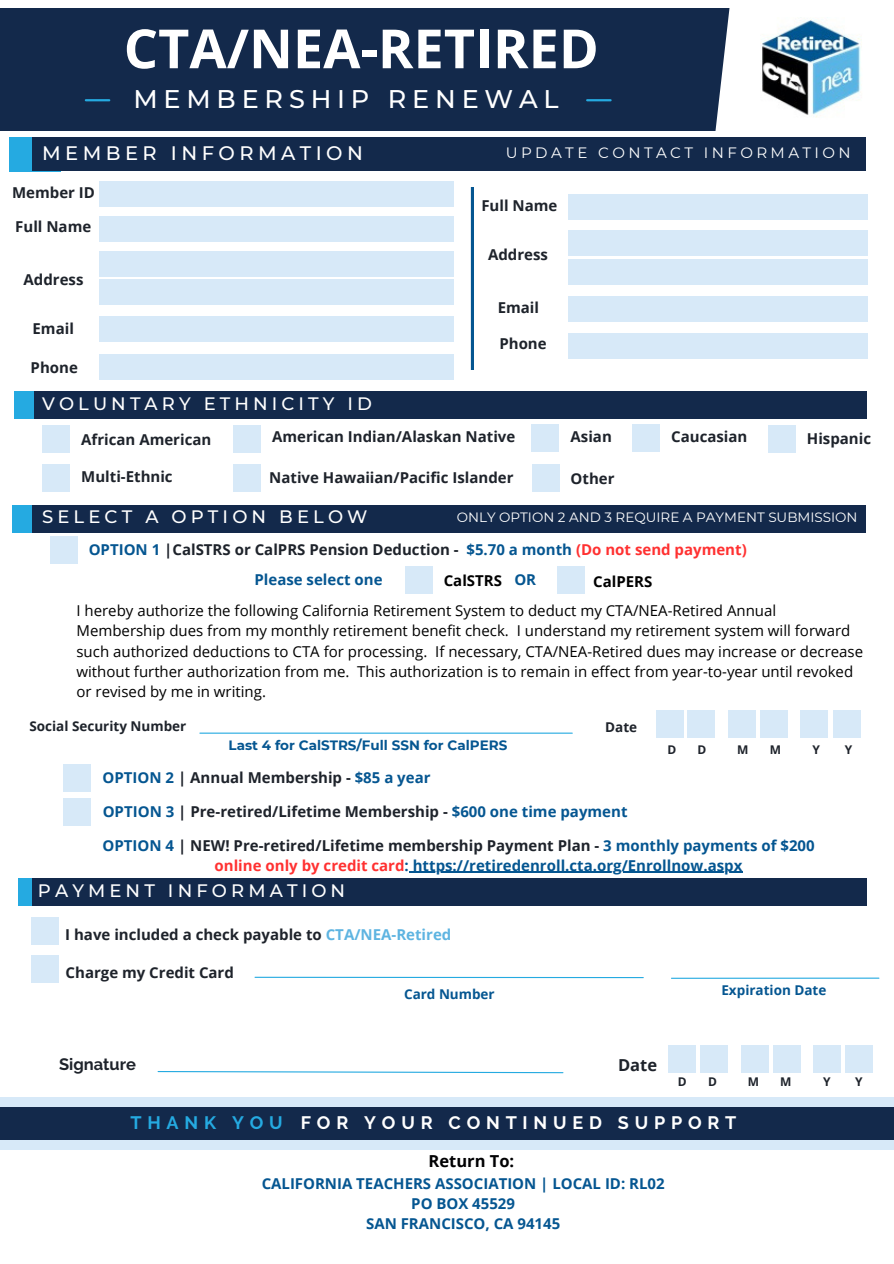
<style>
.page{position:relative;width:894px;height:1264px;background:#fff}
.page>*{position:absolute;margin:0;border:0;box-sizing:border-box;transform-origin:0 0}
.t1{font:700 54px "Open Sans";color:#fff}
.t2{font:500 25.5px "Montserrat";letter-spacing:.23em;color:#fff}
.t3{font:500 19.5px "Montserrat";letter-spacing:.23em;color:#fff}
.t4{font:500 18px "Montserrat";letter-spacing:.23em;color:#fff}
.t5{font:700 18px "Raleway";letter-spacing:.32em;color:#fff}
.t6{font:700 16.5px "Open Sans";color:#010103}
.t7{font:700 16.5px "Raleway";color:#1e232b}
.t8{font:700 16.5px "Open Sans";color:#1e232b}
.t9{font:700 15px "Open Sans";color:#1e232b}
.t10{font:15px/20.2px "Open Sans";color:#000}
.t11{font:700 15px/20.2px "Open Sans";color:#055691;text-align:center}
.t12{font:15px "Montserrat";letter-spacing:.23em;color:#fff}
.t13{font:700 15px "Open Sans";color:#000}
.t14{font:13.5px "Montserrat";color:#fff}
.t15{font:700 13.5px "Montserrat";color:#055691}
.t16{font:700 13.5px "Open Sans";color:#1e232b}
.t17{font:700 13.5px "Open Sans";color:#055691}
.t18{font:700 12px "Open Sans";color:#1e232b}
.s1{color:#055691}
.s2{color:#ff3131}
.s3{color:#5eb4e1}
.s4{color:#25aae1}
</style>
<div class="page">
<svg style="left:99px;top:181px;width:374px;height:199px"></svg>
<div style="left:99px;top:181px;width:354px;height:25px;background:#d7e9f8"></div>
<div style="left:99px;top:216px;width:354px;height:25px;background:#d7e9f8"></div>
<div style="left:99px;top:251px;width:354px;height:25px;background:#d7e9f8"></div>
<div style="left:99px;top:279px;width:354px;height:26px;background:#d7e9f8"></div>
<div style="left:99px;top:316px;width:354px;height:26px;background:#d7e9f8"></div>
<div style="left:531px;top:464px;width:28px;height:27px;background:#d7e9f8"></div>
<div style="left:233px;top:464px;width:28px;height:27px;background:#d7e9f8"></div>
<div style="left:42px;top:425px;width:28px;height:28px;background:#d7e9f8"></div>
<div style="left:233px;top:425px;width:28px;height:28px;background:#d7e9f8"></div>
<div style="left:531px;top:424px;width:28px;height:27px;background:#d7e9f8"></div>
<div style="left:632px;top:424px;width:27px;height:27px;background:#d7e9f8"></div>
<div style="left:767px;top:425px;width:28px;height:28px;background:#d7e9f8"></div>
<div style="left:42px;top:464px;width:28px;height:27px;background:#d7e9f8"></div>
<div style="left:568px;top:194px;width:302px;height:26px;background:#d7e9f8"></div>
<div style="left:568px;top:230px;width:302px;height:26px;background:#d7e9f8"></div>
<div style="left:568px;top:259px;width:302px;height:26px;background:#d7e9f8"></div>
<div style="left:568px;top:296px;width:302px;height:25px;background:#d7e9f8"></div>
<div style="left:568px;top:333px;width:302px;height:25px;background:#d7e9f8"></div>
<div style="left:99px;top:354px;width:354px;height:26px;background:#d7e9f8"></div>
<div style="left:10px;top:391px;width:38px;height:27px;background:#25aae1"></div>
<div style="left:34px;top:390px;width:832px;height:28px;background:#13294b"></div>
<div style="left:0;top:8px;width:735px;height:123px;background:#13294b"></div>
<hr style="left:86px;top:99px;width:23px;height:2px;background:#25aae1">
<hr style="left:587px;top:99px;width:23px;height:2px;background:#25aae1">
<svg style="left:715px;top:8px;width:20px;height:123px"></svg>
<div style="left:867px;top:171px;width:23px;height:268px;background:#fff"></div>
<div style="left:10px;top:137px;width:51px;height:35px;background:#25aae1"></div>
<div style="left:33px;top:137px;width:833px;height:34px;background:#13294b"></div>
<div style="left:2px;top:390px;width:12px;height:30px;background:#fff"></div>
<div style="left:14px;top:385px;width:856px;height:6px;background:#fff"></div>
<div style="left:463px;top:172px;width:25px;height:15px;background:#fff"></div>
<div style="left:464px;top:370px;width:25px;height:15px;background:#fff"></div>
<div style="left:12px;top:505px;width:49px;height:27px;background:#25aae1"></div>
<div style="left:33px;top:505px;width:833px;height:27px;background:#13294b"></div>
<div style="left:50px;top:536px;width:27px;height:27px;background:#d7e9f8"></div>
<div style="left:63px;top:764px;width:28px;height:27px;background:#d7e9f8"></div>
<div style="left:404px;top:566px;width:28px;height:27px;background:#d7e9f8"></div>
<div style="left:557px;top:566px;width:27px;height:27px;background:#d7e9f8"></div>
<hr style="left:200px;top:732px;width:372px;height:1px;background:#25aae1">
<div style="left:655px;top:710px;width:28px;height:27px;background:#d7e9f8"></div>
<div style="left:687px;top:710px;width:28px;height:27px;background:#d7e9f8"></div>
<div style="left:728px;top:710px;width:28px;height:27px;background:#d7e9f8"></div>
<div style="left:759px;top:710px;width:28px;height:27px;background:#d7e9f8"></div>
<div style="left:800px;top:710px;width:27px;height:27px;background:#d7e9f8"></div>
<div style="left:832px;top:710px;width:28px;height:27px;background:#d7e9f8"></div>
<div style="left:63px;top:798px;width:28px;height:27px;background:#d7e9f8"></div>
<hr style="left:255px;top:976px;width:388px;height:2px;background:#25aae1">
<hr style="left:671px;top:977px;width:207px;height:1px;background:#25aae1">
<div style="left:31px;top:955px;width:28px;height:28px;background:#d7e9f8"></div>
<div style="left:31px;top:917px;width:27px;height:27px;background:#d7e9f8"></div>
<div style="left:18px;top:878px;width:32px;height:28px;background:#25aae1"></div>
<div style="left:32px;top:878px;width:834px;height:28px;background:#13294b"></div>
<svg style="left:157px;top:1071px;width:407px;height:2px"></svg>
<div style="left:668px;top:1045px;width:28px;height:27px;background:#d7e9f8"></div>
<div style="left:700px;top:1045px;width:27px;height:27px;background:#d7e9f8"></div>
<div style="left:741px;top:1045px;width:28px;height:27px;background:#d7e9f8"></div>
<div style="left:772px;top:1045px;width:28px;height:27px;background:#d7e9f8"></div>
<div style="left:812px;top:1045px;width:28px;height:27px;background:#d7e9f8"></div>
<div style="left:845px;top:1045px;width:28px;height:27px;background:#d7e9f8"></div>
<div style="left:0;top:1096px;width:893px;height:53px;background:#d7e9f8"></div>
<div style="left:0;top:1107px;width:893px;height:33px;background:#13294b"></div>
<img style="left:760px;top:19px;width:101px;height:99px">
<hr style="left:409px;top:871px;width:333px;height:2px;background:#055691">
<h5 class="t1" style="left:124px;top:11px;width:476px">CTA/NEA-RETIRED</h5>
<h1 class="t2" style="left:133px;top:83px;width:427px">MEMBERSHIP RENEWAL</h1>
<h6 class="t3" style="left:42px;top:141px;width:322px">MEMBER INFORMATION</h6>
<h3 class="t12" style="left:505px;top:143px;width:346px">UPDATE CONTACT INFORMATION</h3>
<h6 class="t9" style="left:12px;top:182px;width:84px">Member ID</h6>
<h6 class="t9" style="left:15px;top:216px;width:77px">Full Name</h6>
<h6 class="t9" style="left:24px;top:269px;width:61px">Address</h6>
<h6 class="t9" style="left:33px;top:318px;width:43px">Email</h6>
<h6 class="t9" style="left:31px;top:357px;width:49px">Phone</h6>
<h3 class="t4" style="left:42px;top:392px;width:331px">VOLUNTARY ETHNICITY ID</h3>
<h6 class="t9" style="left:481px;top:195px;width:77px">Full Name</h6>
<h6 class="t9" style="left:488px;top:244px;width:61px">Address</h6>
<h6 class="t9" style="left:497px;top:296px;width:43px">Email</h6>
<h6 class="t9" style="left:499px;top:333px;width:49px">Phone</h6>
<h6 class="t9" style="left:81px;top:429px;width:131px">African American</h6>
<h6 class="t9" style="left:81px;top:466px;width:93px">Multi-Ethnic</h6>
<h6 class="t9" style="left:272px;top:426px;width:245px">American Indian/Alaskan Native</h6>
<h3 class="t9" style="left:570px;top:426px;width:43px">Asian</h3>
<h6 class="t9" style="left:671px;top:426px;width:78px">Caucasian</h6>
<h6 class="t9" style="left:806px;top:428px;width:66px">Hispanic</h6>
<h6 class="t9" style="left:269px;top:467px;width:246px">Native Hawaiian/Pacific Islander</h6>
<h6 class="t9" style="left:570px;top:467px;width:45px">Other</h6>
<p class="t4" style="left:42px;top:505px;width:327px">SELECT A OPTION BELOW</p>
<h6 class="t14" style="left:456px;top:508px;width:402px">ONLY OPTION 2 AND 3 REQUIRE A PAYMENT SUBMISSION</h6>
<h6 class="t9" style="left:89px;top:539px;width:659px"><span class="s1">OPTION 1</span> |CalSTRS or CalPRS Pension Deduction - <span class="s1">$5.70 a month</span> <span class="s2">(Do not send payment)</span></h6>
<p class="t11" style="left:254px;top:569px;width:129px">Please select one</p>
<p class="t13" style="left:443px;top:569px;width:60px">CalSTRS</p>
<p class="t11" style="left:514px;top:569px;width:23px">OR</p>
<p class="t13" style="left:593px;top:571px;width:61px">CalPERS</p>
<h4 class="t10" style="left:76px;top:600px;width:788px">I hereby authorize the following California Retirement System to deduct my CTA/NEA-Retired Annual Membership dues from my monthly retirement benefit check. I understand my retirement system will forward such authorized deductions to CTA for processing. If necessary, CTA/NEA-Retired dues may increase or decrease without further authorization from me. This authorization is to remain in effect from year-to-year until revoked or revised by me in writing.</h4>
<p class="t16" style="left:29px;top:716px;width:158px">Social Security Number</p>
<h6 class="t16" style="left:605px;top:717px;width:33px">Date</h6>
<p class="t15" style="left:228px;top:737px;width:280px">Last 4 for CalSTRS/Full SSN for CalPERS</p>
<p class="t18" style="left:667px;top:741px;width:10px">D</p>
<p class="t18" style="left:697px;top:741px;width:10px">D</p>
<p class="t18" style="left:737px;top:741px;width:13px">M</p>
<p class="t18" style="left:769px;top:741px;width:13px">M</p>
<h6 class="t18" style="left:812px;top:741px;width:9px">Y</h6>
<h6 class="t18" style="left:844px;top:741px;width:9px">Y</h6>
<h6 class="t9" style="left:103px;top:767px;width:329px"><span class="s1">OPTION 2</span> | Annual Membership - <span class="s1">$85 a year</span></h6>
<h6 class="t9" style="left:103px;top:801px;width:526px"><span class="s1">OPTION 3</span> | Pre-retired/Lifetime Membership - <span class="s1">$600 one time payment</span></h6>
<h3 class="t9" style="left:103px;top:835px;width:713px"><span class="s1">OPTION 4</span> | NEW! Pre-retired/Lifetime membership Payment Plan - <span class="s1">3 monthly payments of $200</span></h3>
<h6 class="t11" style="left:214px;top:854px;width:529px"><span class="s2">online only by credit card</span>: https://retiredenroll.cta.org/Enrollnow.aspx</h6>
<h2 class="t4" style="left:38px;top:879px;width:309px">PAYMENT INFORMATION</h2>
<h6 class="t9" style="left:65px;top:923px;width:387px">I have included a check payable to <span class="s3">CTA/NEA-Retired</span></h6>
<p class="t9" style="left:66px;top:962px;width:170px">Charge my Credit Card</p>
<p class="t7" style="left:59px;top:1054px;width:78px">Signature</p>
<h6 class="t17" style="left:404px;top:984px;width:92px">Card Number</h6>
<p class="t17" style="left:721px;top:980px;width:106px">Expiration Date</p>
<h4 class="t8" style="left:618px;top:1053px;width:41px">Date</h4>
<p class="t18" style="left:677px;top:1073px;width:10px">D</p>
<p class="t18" style="left:708px;top:1073px;width:10px">D</p>
<p class="t18" style="left:747px;top:1073px;width:13px">M</p>
<h3 class="t18" style="left:780px;top:1073px;width:13px">M</h3>
<h3 class="t18" style="left:822px;top:1073px;width:9px">Y</h3>
<h6 class="t18" style="left:855px;top:1073px;width:9px">Y</h6>
<p class="t5" style="left:130px;top:1112px;width:607px"><span class="s4">THANK YOU</span> FOR YOUR CONTINUED SUPPORT</p>
<p class="t6" style="left:428px;top:1149px;width:87px">Return To:</p>
<p class="t11" style="left:261px;top:1172px;width:404px">CALIFORNIA TEACHERS ASSOCIATION | LOCAL ID: RL02<br>PO BOX 45529<br>SAN FRANCISCO, CA 94145</p>
</div>
